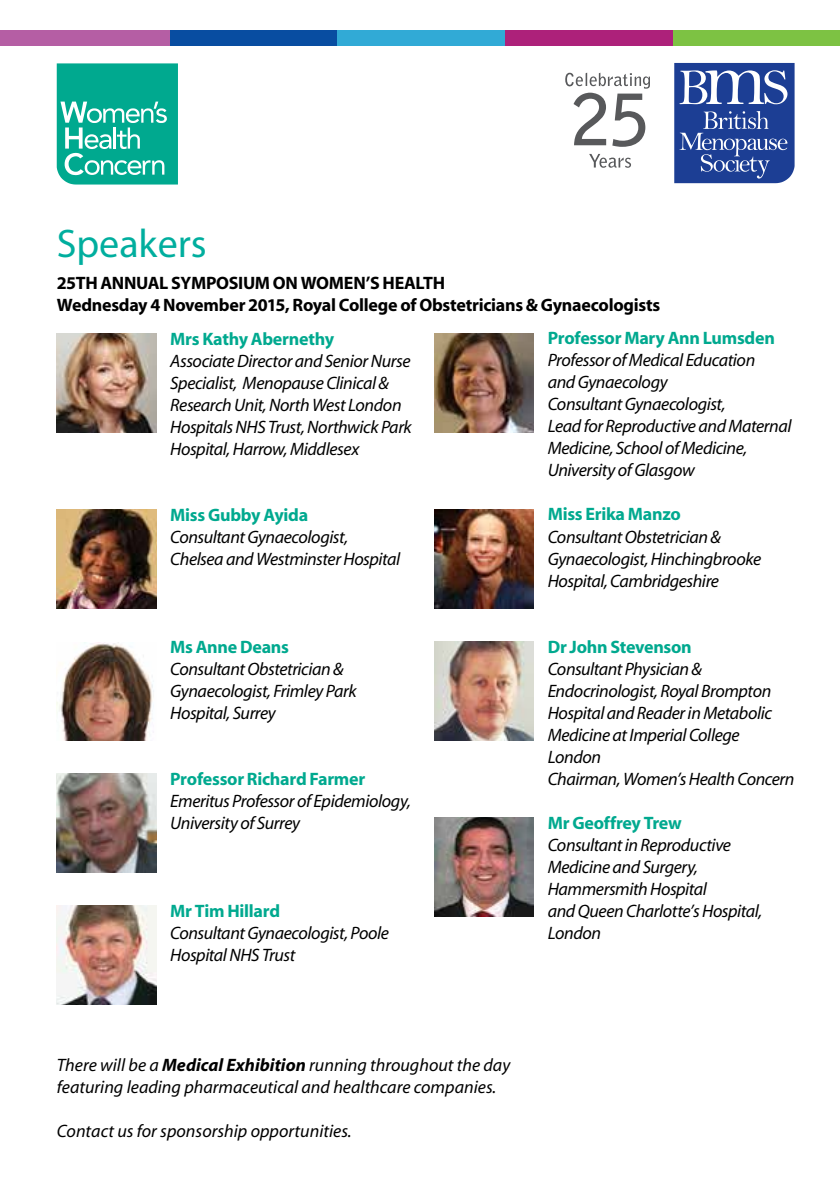
<style>
.page{position:relative;width:840px;height:1191px;background:#fff}
.page>*{position:absolute;margin:0;border:0;box-sizing:border-box;transform-origin:0 0}
.t1{font:40px "Myriad";color:#00ae9e}
.t2{font:italic 18px/22px "Myriad";letter-spacing:-.02em;color:#000}
.t3{font:700 18px "Myriad";letter-spacing:-.015em;color:#00a98f}
.t4{font:italic 18px/22px "Myriad";color:#000}
.t5{font:700 18px/22px "Myriad";letter-spacing:-.015em;color:#000}
.s1{font-weight:700}
</style>
<div class="page">
<div style="left:0;top:30px;width:170px;height:15px;background:#b55ea4"></div>
<div style="left:170px;top:30px;width:167px;height:15px;background:#084da1"></div>
<div style="left:337px;top:30px;width:168px;height:15px;background:#31aad6"></div>
<div style="left:505px;top:30px;width:167px;height:15px;background:#ad217a"></div>
<img style="left:434px;top:641px;width:99px;height:100px">
<img style="left:434px;top:817px;width:99px;height:100px">
<img style="left:57px;top:333px;width:99px;height:100px">
<img style="left:57px;top:509px;width:99px;height:99px">
<img style="left:57px;top:905px;width:99px;height:99px">
<img style="left:57px;top:773px;width:99px;height:99px">
<img style="left:57px;top:642px;width:97px;height:99px">
<img style="left:434px;top:509px;width:99px;height:100px">
<img style="left:434px;top:333px;width:99px;height:99px">
<div style="left:672px;top:30px;width:167px;height:15px;background:#7dc243"></div>
<svg style="left:57px;top:63px;width:121px;height:121px;background:#25b59f"></svg>
<svg style="left:565px;top:73px;width:84px;height:74px"></svg>
<svg style="left:589px;top:154px;width:41px;height:14px"></svg>
<svg style="left:674px;top:63px;width:120px;height:120px;background:#435fa6"></svg>
<h1 class="t1" style="left:57px;top:224px;width:151px">Speakers</h1>
<p class="t5" style="left:57px;top:273px;width:604px">25TH ANNUAL SYMPOSIUM ON WOMEN’S HEALTH<br>Wednesday 4 November 2015, Royal College of Obstetricians &amp; Gynaecologists</p>
<p class="t3" style="left:170px;top:329px;width:165px">Mrs Kathy Abernethy</p>
<p class="t2" style="left:170px;top:350px;width:243px">Associate Director and Senior Nurse Specialist, Menopause Clinical &amp; Research Unit, North West London Hospitals NHS Trust, Northwick Park Hospital, Harrow, Middlesex</p>
<p class="t3" style="left:170px;top:505px;width:139px">Miss Gubby Ayida</p>
<p class="t2" style="left:170px;top:526px;width:231px">Consultant Gynaecologist,<br>Chelsea and Westminster Hospital</p>
<p class="t3" style="left:170px;top:637px;width:120px">Ms Anne Deans</p>
<p class="t2" style="left:170px;top:658px;width:188px">Consultant Obstetrician &amp;<br>Gynaecologist, Frimley Park<br>Hospital, Surrey</p>
<p class="t3" style="left:170px;top:769px;width:196px">Professor Richard Farmer</p>
<p class="t2" style="left:170px;top:790px;width:242px">Emeritus Professor of Epidemiology,<br>University of Surrey</p>
<p class="t3" style="left:170px;top:901px;width:111px">Mr Tim Hillard</p>
<p class="t2" style="left:170px;top:922px;width:220px">Consultant Gynaecologist, Poole<br>Hospital NHS Trust</p>
<p class="t3" style="left:547px;top:329px;width:228px">Professor Mary Ann Lumsden</p>
<p class="t2" style="left:547px;top:350px;width:245px">Professor of Medical Education<br>and Gynaecology<br>Consultant Gynaecologist,<br>Lead for Reproductive and Maternal<br>Medicine, School of Medicine,<br>University of Glasgow</p>
<p class="t3" style="left:547px;top:505px;width:135px">Miss Erika Manzo</p>
<p class="t2" style="left:547px;top:526px;width:215px">Consultant Obstetrician &amp;<br>Gynaecologist, Hinchingbrooke<br>Hospital, Cambridgeshire</p>
<p class="t3" style="left:547px;top:637px;width:145px">Dr John Stevenson</p>
<p class="t2" style="left:547px;top:658px;width:248px">Consultant Physician &amp;<br>Endocrinologist, Royal Brompton<br>Hospital and Reader in Metabolic<br>Medicine at Imperial College<br>London<br>Chairman, Women’s Health Concern</p>
<p class="t3" style="left:547px;top:813px;width:135px">Mr Geoffrey Trew</p>
<p class="t2" style="left:547px;top:834px;width:216px">Consultant in Reproductive<br>Medicine and Surgery,<br>Hammersmith Hospital<br>and Queen Charlotte’s Hospital,<br>London</p>
<p class="t4" style="left:57px;top:1054px;width:455px">There will be a <span class="s1">Medical Exhibition</span> running throughout the day featuring leading pharmaceutical and healthcare companies.</p>
<p class="t4" style="left:57px;top:1120px;width:296px">Contact us for sponsorship opportunities.</p>
</div>
